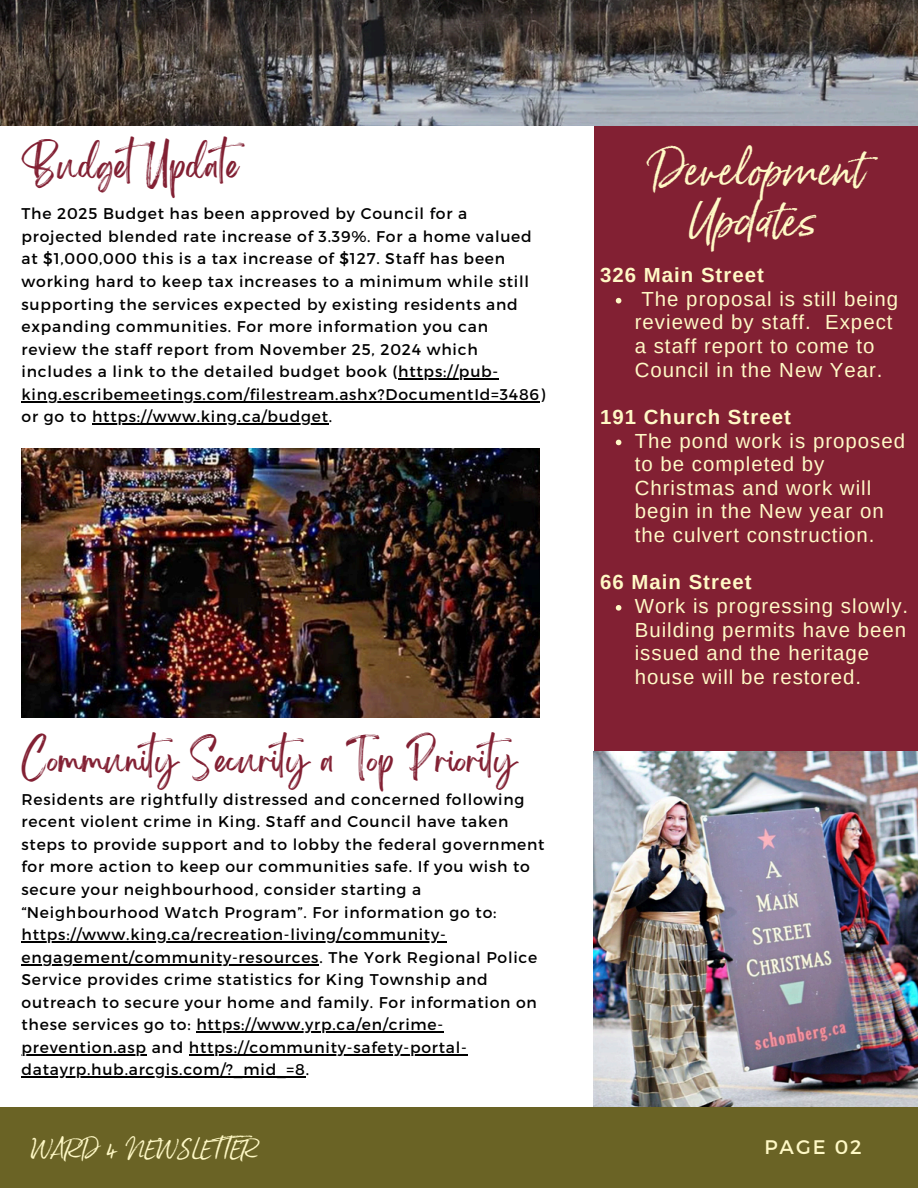
<style>
.page{position:relative;width:918px;height:1188px;background:#fff}
.page>*{position:absolute;margin:0;border:0;box-sizing:border-box;transform-origin:0 0}
.t1{font:42.15px/50.7px "Born Ready Slanted";color:#fff9c6;text-align:center}
.t2{font:31.2px "Brightwall";color:#822033}
.t3{font:30px "Brightwall";color:#822033}
.t4{font:22.5px "Born Ready Slanted";color:#fff9c6}
.t5{font:20.4px/23.7px "Arimo";letter-spacing:.05em;color:#fff9c6}
.t6{font:700 20.4px "Arimo";letter-spacing:.05em;color:#fff9c6}
.t7{font:19.65px "Montserrat";letter-spacing:.1em;color:#fff9c6}
.t8{font:15.6px/22.5px "Montserrat";letter-spacing:.05em;color:#000}
</style>
<div class="page">
<div style="left:594px;top:111px;width:324px;height:649px;background:#822033"></div>
<img style="left:594px;top:751px;width:324px;height:356px">
<div style="left:0;top:1107px;width:918px;height:81px;background:#6a6325"></div>
<img style="left:0;top:0;width:918px;height:126px">
<hr style="left:398px;top:378px;width:101px;height:2px;background:#000">
<hr style="left:22px;top:401px;width:518px;height:1px;background:#000">
<hr style="left:92px;top:423px;width:237px;height:2px;background:#000">
<hr style="left:22px;top:941px;width:425px;height:2px;background:#000">
<hr style="left:22px;top:964px;width:297px;height:1px;background:#000">
<hr style="left:196px;top:1031px;width:248px;height:2px;background:#000">
<hr style="left:22px;top:1054px;width:125px;height:1px;background:#000">
<hr style="left:189px;top:1054px;width:279px;height:1px;background:#000">
<hr style="left:22px;top:1076px;width:284px;height:2px;background:#000">
<img style="left:22px;top:449px;width:517px;height:269px">
<svg style="left:616px;top:298px;width:5px;height:6px"></svg>
<svg style="left:616px;top:440px;width:5px;height:5px"></svg>
<svg style="left:616px;top:605px;width:5px;height:6px"></svg>
<p class="t2" style="left:22px;top:154px;width:236px">BudgetUpdate</p>
<p class="t1" style="left:649px;top:144px;width:216px">Development<br>Updates</p>
<h2 class="t6" style="left:600px;top:264px;width:165px">326 Main Street</h2>
<p class="t5" style="left:635px;top:287px;width:265px;text-indent:7px">The proposal is still being reviewed by staff. Expect a staff report to come to<br>Council in the New Year.</p>
<p class="t6" style="left:600px;top:405px;width:192px">191 Church Street</p>
<h3 class="t5" style="left:635px;top:429px;width:272px">The pond work is proposed to be completed by<br>Christmas and work will begin in the New year on the culvert construction.</h3>
<h6 class="t6" style="left:600px;top:571px;width:153px">66 Main Street</h6>
<p class="t5" style="left:635px;top:594px;width:275px">Work is progressing slowly.<br>Building permits have been issued and the heritage house will be restored.</p>
<p class="t8" style="left:22px;top:202px;width:512px">The 2025 Budget has been approved by Council for a projected blended rate increase of 3.39%. For a home valued at $1,000,000 this is a tax increase of $127. Staff has been working hard to keep tax increases to a minimum while still supporting the services expected by existing residents and expanding communities. For more information you can review the staff report from November 25, 2024 which includes a link to the detailed budget book (https://pub-</p>
<h1 class="t8" style="left:22px;top:382px;width:525px">king.escribemeetings.com/filestream.ashx?DocumentId=3486) or go to https://www.king.ca/budget.</h1>
<p class="t3" style="left:22px;top:749px;width:502px">Community Security a Top Priority</p>
<h4 class="t8" style="left:22px;top:787px;width:525px">Residents are rightfully distressed and concerned following recent violent crime in King. Staff and Council have taken steps to provide support and to lobby the federal government for more action to keep our communities safe. If you wish to secure your neighbourhood, consider starting a “Neighbourhood Watch Program”. For information go to:</h4>
<p class="t8" style="left:22px;top:922px;width:426px">https://www.king.ca/recreation-living/community-</p>
<h4 class="t8" style="left:22px;top:945px;width:517px">engagement/community-resources. The York Regional Police Service provides crime statistics for King Township and outreach to secure your home and family. For information on these services go to: https://www.yrp.ca/en/crime-</h4>
<h4 class="t8" style="left:22px;top:1035px;width:447px">prevention.asp and https://community-safety-portal-</h4>
<h2 class="t8" style="left:22px;top:1058px;width:289px">datayrp.hub.arcgis.com/?_mid_=8.</h2>
<p class="t4" style="left:30px;top:1135px;width:228px">WARD 4 NEWSLETER</p>
<p class="t7" style="left:764px;top:1134px;width:99px">PAGE 02</p>
</div>
